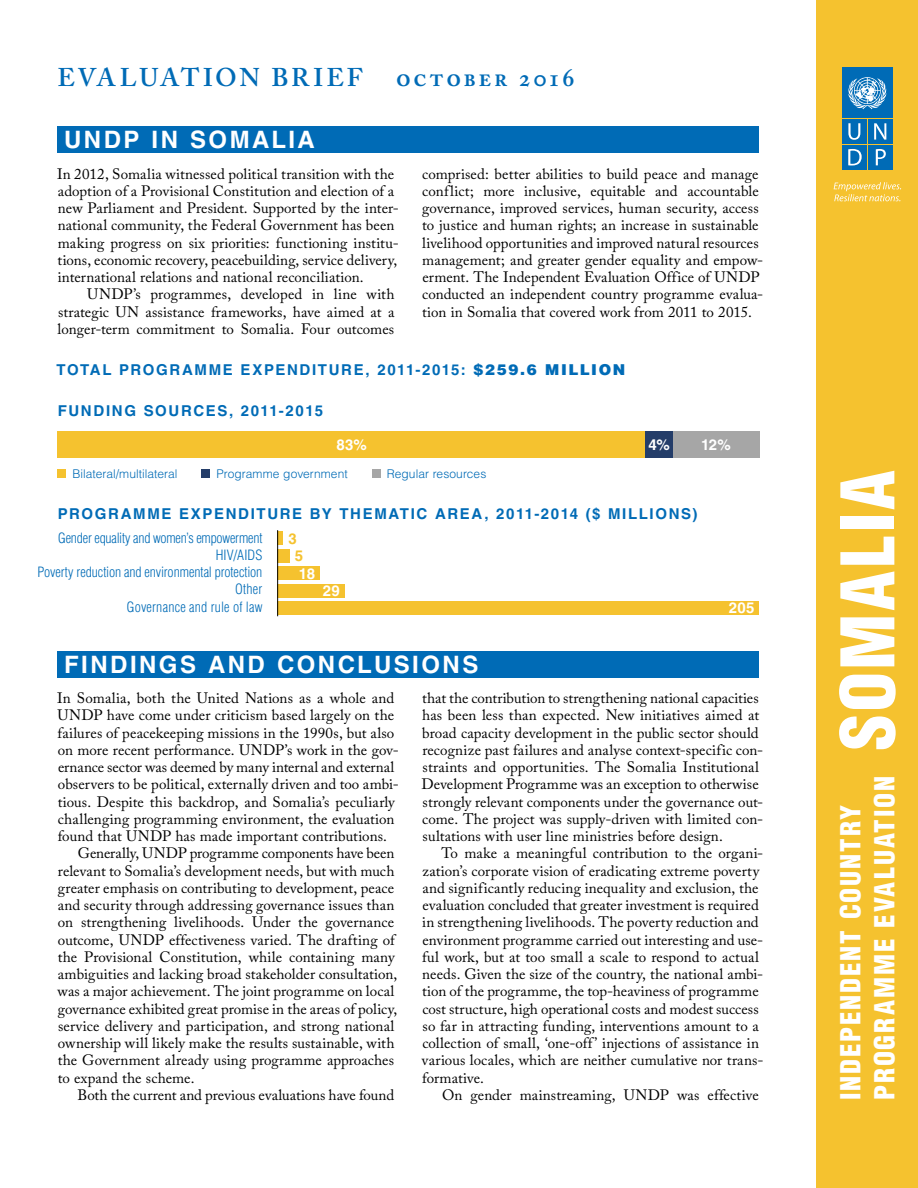
<style>
.page{position:relative;width:918px;height:1188px;background:#fff}
.page>*{position:absolute;margin:0;border:0;box-sizing:border-box;transform-origin:0 0}
.t1{font:900 condensed 72px "Helvetica LT Std";letter-spacing:.035em;color:#fff}
.t2{font:900 condensed 27px/33.8px "Helvetica LT Std";letter-spacing:.07em;color:#fff}
.t3{font:600 25.5px "Adobe Caslon Pro";letter-spacing:.1em;color:#006bb6}
.t4{font:700 24px "Helvetica LT Std";letter-spacing:.1em;color:#fff}
.t5{font:15px/17.2px "Adobe Caslon Pro";letter-spacing:.005em;color:#000}
.t6{font:700 15px "Helvetica LT Std";letter-spacing:.11em;color:#006bb6}
.t7{font:700 15px "Helvetica LT Std";letter-spacing:.015em;color:#fff}
.t8{font:700 15px/17.4px "Helvetica LT Std";color:#f5c22f;text-align:center}
.t9{font:300 condensed 13.8px/17.2px "Helvetica LT Std";letter-spacing:-.01em;color:#006bb6;text-align:right}
.t10{font:300 12px "Helvetica LT Std";letter-spacing:.005em;color:#006bb6}
.s1{font-weight:900}
</style>
<div class="page">
<svg style="left:278px;top:532px;width:5px;height:13px"></svg>
<div style="left:277px;top:549px;width:13px;height:14px;background:#f5c22f"></div>
<div style="left:277px;top:566px;width:43px;height:14px;background:#f5c22f"></div>
<div style="left:277px;top:584px;width:68px;height:13px;background:#f5c22f"></div>
<div style="left:277px;top:601px;width:482px;height:14px;background:#f5c22f"></div>
<div style="left:57px;top:431px;width:588px;height:27px;background:#f5c22f"></div>
<div style="left:645px;top:431px;width:28px;height:27px;background:#243d69"></div>
<div style="left:673px;top:431px;width:86px;height:27px;background:#a6a6a6"></div>
<div style="left:57px;top:126px;width:702px;height:27px;background:#006bb6"></div>
<div style="left:57px;top:651px;width:702px;height:27px;background:#006bb6"></div>
<div style="left:817px;top:0;width:101px;height:1188px;background:#f5c22f"></div>
<div style="left:57px;top:469px;width:9px;height:9px;background:#f5c22f"></div>
<div style="left:201px;top:469px;width:9px;height:9px;background:#243d69"></div>
<div style="left:372px;top:469px;width:9px;height:9px;background:#a6a6a6"></div>
<hr style="left:277px;top:530px;width:1px;height:86px;background:#000">
<div style="left:842px;top:119px;width:25px;height:25px;background:#006bb6"></div>
<svg style="left:848px;top:123px;width:12px;height:17px"></svg>
<div style="left:868px;top:119px;width:24px;height:25px;background:#006bb6"></div>
<svg style="left:874px;top:123px;width:12px;height:17px"></svg>
<div style="left:868px;top:145px;width:24px;height:24px;background:#006bb6"></div>
<svg style="left:876px;top:149px;width:10px;height:16px"></svg>
<div style="left:842px;top:145px;width:25px;height:24px;background:#006bb6"></div>
<svg style="left:848px;top:149px;width:14px;height:16px"></svg>
<div style="left:842px;top:68px;width:50px;height:50px;background:#006bb6"></div>
<svg style="left:848px;top:77px;width:39px;height:32px"></svg>
<svg style="left:834px;top:182px;width:67px;height:19px"></svg>
<h3 class="t3" style="left:58px;top:63px;width:307px">EVALUATION BRIEF</h3>
<h3 class="t3" style="left:396px;top:63px;width:180px">october 2016</h3>
<h3 class="t4" style="left:64px;top:125px;width:252px">UNDP IN SOMALIA</h3>
<p class="t5" style="left:57px;top:165px;width:343px">In 2012, Somalia witnessed political transition with the adoption of a Provisional Constitution and election of a new Parliament and President. Supported by the inter&shy;national community, the Federal Government has been making progress on six priorities: functioning institu&shy;tions, economic recovery, peacebuilding, service delivery, international relations and national reconciliation.</p>
<p class="t5" style="left:58px;top:286px;width:338px;text-align:justify;text-indent:30px">UNDP’s programmes, developed in line with strategic UN assistance frameworks, have aimed at a longer-term commitment to Somalia. Four outcomes</p>
<p class="t5" style="left:422px;top:165px;width:343px">comprised: better abilities to build peace and manage conflict; more inclusive, equitable and accountable governance, improved services, human security, access to justice and human rights; an increase in sustainable livelihood opportunities and improved natural resources management; and greater gender equality and empow&shy;erment. The Independent Evaluation Office of UNDP conducted an independent country programme evalua&shy;tion in Somalia that covered work from 2011 to 2015.</p>
<p class="t6" style="left:56px;top:361px;width:570px">TOTAL PROGRAMME EXPENDITURE, 2011-2015: <span class="s1">$259.6 MILLION</span></p>
<p class="t6" style="left:58px;top:402px;width:267px">FUNDING SOURCES, 2011-2015</p>
<p class="t7" style="left:336px;top:436px;width:32px">83%</p>
<p class="t7" style="left:649px;top:436px;width:23px">4%</p>
<p class="t7" style="left:701px;top:436px;width:31px">12%</p>
<p class="t10" style="left:72px;top:466px;width:107px">Bilateral/multilateral</p>
<p class="t10" style="left:216px;top:466px;width:133px">Programme government</p>
<p class="t10" style="left:387px;top:466px;width:101px">Regular resources</p>
<p class="t6" style="left:58px;top:504px;width:641px">PROGRAMME EXPENDITURE BY THEMATIC AREA, 2011-2014 ($ MILLIONS)</p>
<p class="t9" style="left:37px;top:529px;width:226px">Gender equality and women’s empowerment<br>HIV/AIDS<br>Poverty reduction and environmental protection<br>Other<br>Governance and rule of law</p>
<p class="t8" style="left:289px;top:530px;width:16px">3<br>5</p>
<p class="t7" style="left:299px;top:564px;width:18px">18</p>
<p class="t7" style="left:323px;top:582px;width:18px">29</p>
<h3 class="t4" style="left:64px;top:650px;width:416px">FINDINGS AND CONCLUSIONS</h3>
<p class="t7" style="left:729px;top:599px;width:27px">205</p>
<p class="t5" style="left:57px;top:689px;width:339px">In Somalia, both the United Nations as a whole and</p>
<p class="t5" style="left:57px;top:707px;width:338px">UNDP have come under criticism based largely on the</p>
<p class="t5" style="left:58px;top:724px;width:338px">failures of peacekeeping missions in the 1990s, but also</p>
<p class="t5" style="left:58px;top:741px;width:343px">on more recent performance. UNDP’s work in the gov-</p>
<p class="t5" style="left:58px;top:758px;width:338px">ernance sector was deemed by many internal and external</p>
<p class="t5" style="left:58px;top:776px;width:343px">observers to be political, externally driven and too ambi-</p>
<p class="t5" style="left:58px;top:793px;width:339px">tious. Despite this backdrop, and Somalia’s peculiarly</p>
<p class="t5" style="left:58px;top:810px;width:338px">challenging programming environment, the evaluation</p>
<p class="t5" style="left:58px;top:827px;width:331px">found that UNDP has made important contributions.</p>
<p class="t5" style="left:78px;top:845px;width:318px">Generally, UNDP programme components have been</p>
<p class="t5" style="left:58px;top:862px;width:338px">relevant to Somalia’s development needs, but with much</p>
<p class="t5" style="left:58px;top:879px;width:338px">greater emphasis on contributing to development, peace</p>
<p class="t5" style="left:58px;top:896px;width:338px">and security through addressing governance issues than</p>
<p class="t5" style="left:58px;top:914px;width:338px">on strengthening livelihoods. Under the governance</p>
<p class="t5" style="left:58px;top:931px;width:338px">outcome, UNDP effectiveness varied. The drafting of</p>
<p class="t5" style="left:58px;top:948px;width:339px">the Provisional Constitution, while containing many</p>
<p class="t5" style="left:58px;top:965px;width:341px">ambiguities and lacking broad stakeholder consultation,</p>
<p class="t5" style="left:58px;top:983px;width:338px">was a major achievement. The joint programme on local</p>
<p class="t5" style="left:58px;top:1000px;width:341px">governance exhibited great promise in the areas of policy,</p>
<p class="t5" style="left:58px;top:1017px;width:338px">service delivery and participation, and strong national</p>
<p class="t5" style="left:58px;top:1034px;width:338px">ownership will likely make the results sustainable, with</p>
<p class="t5" style="left:58px;top:1052px;width:338px">the Government already using programme approaches</p>
<p class="t5" style="left:58px;top:1069px;width:138px">to expand the scheme.</p>
<p class="t5" style="left:77px;top:1086px;width:318px">Both the current and previous evaluations have found</p>
<p class="t5" style="left:422px;top:689px;width:343px">that the contribution to strengthening national capacities has been less than expected. New initiatives aimed at broad capacity development in the public sector should recognize past failures and analyse context-specific con&shy;straints and opportunities. The Somalia Institutional Development Programme was an exception to otherwise strongly relevant components under the governance out&shy;come. The project was supply-driven with limited con&shy;sultations with user line ministries before design.</p>
<p class="t5" style="left:422px;top:845px;width:343px;text-indent:20px">To make a meaningful contribution to the organi&shy;zation’s corporate vision of eradicating extreme poverty and significantly reducing inequality and exclusion, the evaluation concluded that greater investment is required in strengthening livelihoods. The poverty reduction and environment programme carried out interesting and use&shy;ful work, but at too small a scale to respond to actual needs. Given the size of the country, the national ambi&shy;tion of the programme, the top-heaviness of programme cost structure, high operational costs and modest success so far in attracting funding, interventions amount to a collection of small, ‘one-off’ injections of assistance in various locales, which are neither cumulative nor trans&shy;formative.</p>
<p class="t5" style="left:442px;top:1086px;width:318px">On gender mainstreaming, UNDP was effective</p>
<h1 class="t1" style="left:822px;top:750px;width:282px;rotate:-90deg">SOMALIA</h1>
<h2 class="t2" style="left:834px;top:1100px;width:326px;rotate:-90deg">INDEPENDENT COUNTRY<br>PROGRAMME EVALUATION</h2>
</div>
